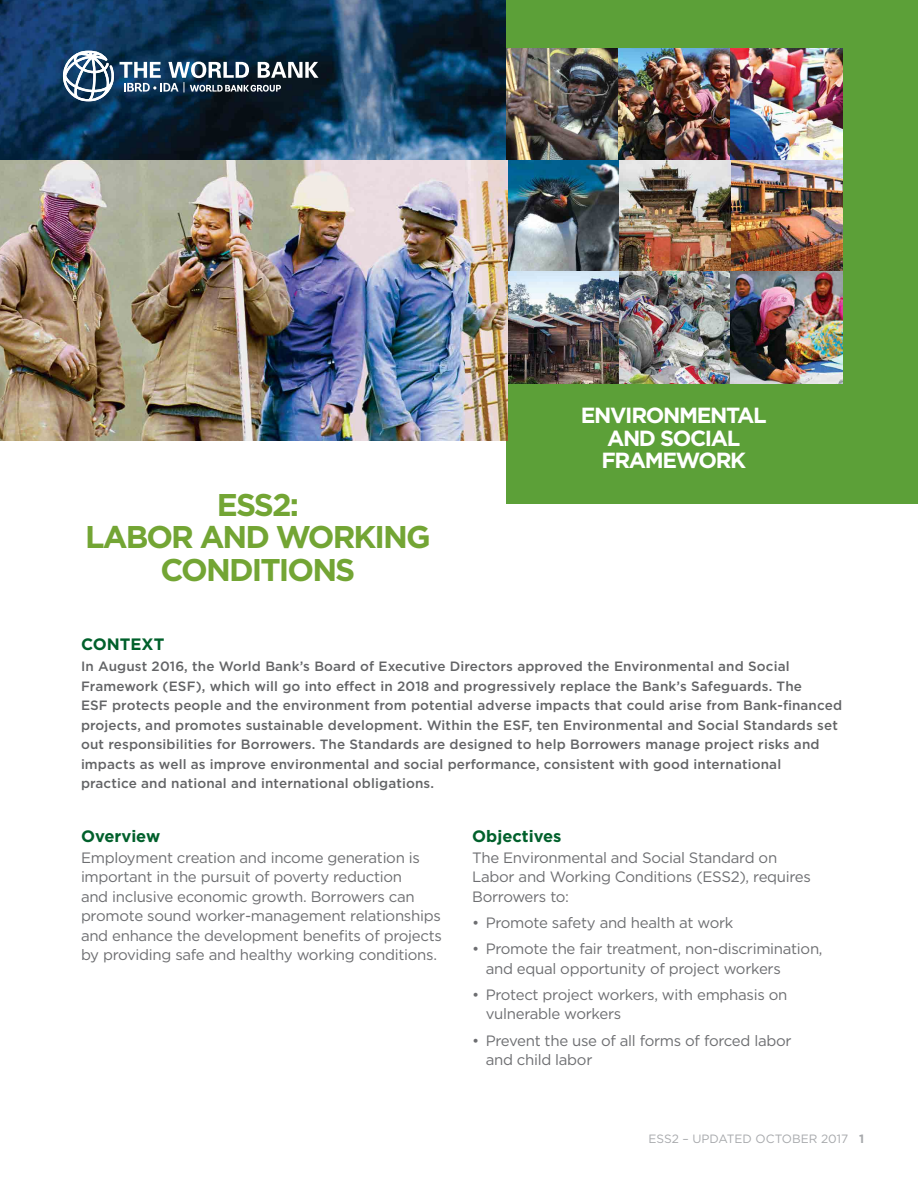
<style>
.page{position:relative;width:918px;height:1188px;background:#fff}
.page>*{position:absolute;margin:0;border:0;box-sizing:border-box;transform-origin:0 0}
.t1{font:700 31.35px/32.5px "Gotham";letter-spacing:-.06em;color:#73a534;text-align:center}
.t2{font:700 21.9px/22.6px "Gotham";letter-spacing:-.06em;color:#fff;text-align:center}
.t3{font:700 16.5px "Gotham";color:#00602b}
.t4{font:15px/19.5px "Gotham";letter-spacing:-.02em;color:#6d6e71}
.t5{font:500 13.5px/19.5px "Gotham";letter-spacing:.01em;color:#636466}
.t6{font:12px "Gotham";color:#a7a9ac}
.s1{font-weight:700}
</style>
<div class="page">
<img style="left:0;top:0;width:507px;height:160px">
<div style="left:507px;top:0;width:411px;height:504px;background:#5ca038"></div>
<svg style="left:63px;top:51px;width:51px;height:51px"></svg>
<svg style="left:120px;top:62px;width:199px;height:31px"></svg>
<img style="left:507px;top:48px;width:335px;height:336px">
<img style="left:0;top:160px;width:507px;height:281px">
<h1 class="t1" style="left:85px;top:488px;width:347px">ESS2:<br>LABOR AND WORKING<br>CONDITIONS</h1>
<h2 class="t2" style="left:581px;top:404px;width:187px">ENVIRONMENTAL<br>AND SOCIAL<br>FRAMEWORK</h2>
<p class="t3" style="left:81px;top:634px;width:14px">CONT</p>
<p class="t3" style="left:131px;top:634px;width:34px">EXT</p>
<p class="t5" style="left:81px;top:657px;width:763px">In August 2016, the World Bank’s Board of Executive Directors approved the Environmental and Social Framework (ESF), which will go into effect in 2018 and progressively replace the Bank’s Safeguards. The<br>ESF protects people and the environment from potential adverse impacts that could arise from Bank-financed projects, and promotes sustainable development. Within the ESF, ten Environmental and Social Standards set out responsibilities for Borrowers. The Standards are designed to help Borrowers manage project risks and impacts as well as improve environmental and social performance, consistent with good international<br>practice and national and international obligations.</p>
<p class="t3" style="left:81px;top:825px;width:81px">OVERVIEW</p>
<p class="t4" style="left:81px;top:847px;width:362px">Employment creation and income generation is important in the pursuit of poverty reduction<br>and inclusive economic growth. Borrowers can promote sound worker-management relationships and enhance the development benefits of projects by providing safe and healthy working conditions.</p>
<p class="t3" style="left:472px;top:825px;width:91px">OBJECTIVES</p>
<p class="t4" style="left:472px;top:847px;width:340px">The Environmental and Social Standard on<br>Labor and Working Conditions (ESS2), requires<br>Borrowers to:</p>
<p class="t4" style="left:472px;top:912px;width:263px">• Promote safety and health at work</p>
<p class="t4" style="left:486px;top:939px;width:338px;text-indent:-14px">• Promote the fair treatment, non-discrimination, and equal opportunity of project workers</p>
<p class="t4" style="left:486px;top:984px;width:303px;text-indent:-14px">• Protect project workers, with emphasis on vulnerable workers</p>
<p class="t4" style="left:486px;top:1030px;width:307px;text-indent:-14px">• Prevent the use of all forms of forced labor and child labor</p>
<p class="t6" style="left:648px;top:1131px;width:217px">ESS2 – UPDATED OCTOBER 2017 <span class="s1">1</span></p>
</div>
